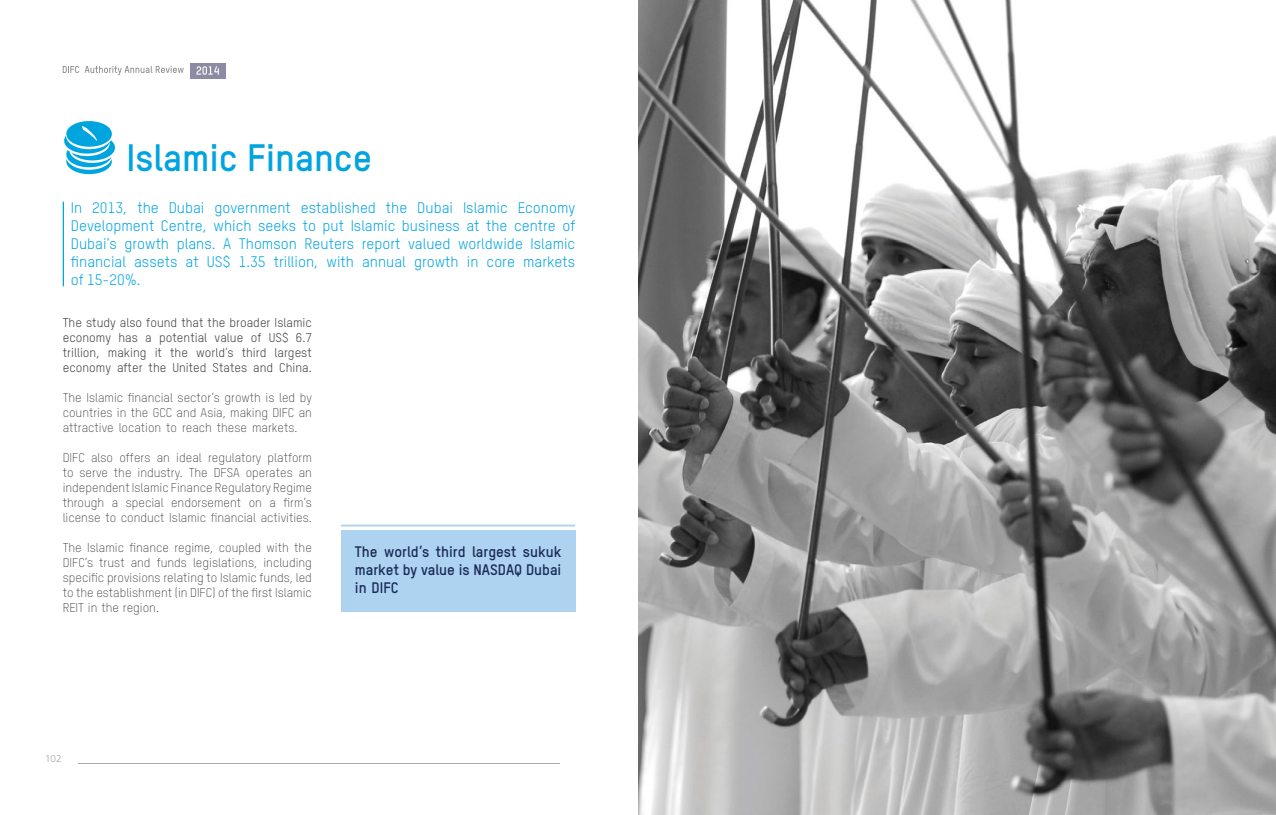
<style>
.page{position:relative;width:1276px;height:815px;background:#fff}
.page>*{position:absolute;margin:0;border:0;box-sizing:border-box;transform-origin:0 0}
.t1{font:700 37.5px "TSTAR";color:#00a4df}
.t2{font:15px/18px "TSTAR";color:#00a4df;text-align:justify}
.t3{font:700 15px/18px "TSTAR";color:#1b2b55;text-align:justify}
.t4{font:300 12.5px/15px "TSTAR";color:#414042;text-align:justify}
.t5{font:12.5px/15px "TSTAR";color:#414042;text-align:justify}
.t6{font:300 10px "Frutiger";color:#a7a9ac}
</style>
<div class="page">
<hr style="left:78px;top:764px;width:482px;height:1px;background:#a7abab">
<svg style="left:64px;top:121px;width:51px;height:54px"></svg>
<hr style="left:63px;top:202px;width:1px;height:84px;background:#00a4df">
<div style="left:341px;top:530px;width:234px;height:82px;background:#add3f0"></div>
<hr style="left:341px;top:525px;width:234px;height:1px;background:#add3f0">
<div style="left:190px;top:63px;width:35px;height:15px;background:#8d8ba3"></div>
<svg style="left:196px;top:66px;width:23px;height:9px"></svg>
<svg style="left:63px;top:66px;width:16px;height:7px"></svg>
<svg style="left:85px;top:66px;width:99px;height:9px"></svg>
<img style="left:638px;top:0;width:638px;height:815px">
<h1 class="t1" style="left:126px;top:135px;width:247px">Islamic Finance</h1>
<p class="t2" style="left:71px;top:199px;width:506px">In 2013, the Dubai government established the Dubai Islamic Economy Development Centre, which seeks to put Islamic business at the centre of Dubai’s growth plans. A Thomson Reuters report valued worldwide Islamic financial assets at US$ 1.35 trillion, with annual growth in core markets of 15-20%.</p>
<p class="t5" style="left:63px;top:315px;width:251px">The study also found that the broader Islamic economy has a potential value of US$ 6.7 trillion, making it the world’s third largest economy after the United States and China.</p>
<p class="t4" style="left:63px;top:390px;width:251px">The Islamic financial sector’s growth is led by countries in the GCC and Asia, making DIFC an attractive location to reach these markets.</p>
<p class="t4" style="left:63px;top:450px;width:251px">DIFC also offers an ideal regulatory platform to serve the industry. The DFSA operates an independent Islamic Finance Regulatory Regime through a special endorsement on a firm’s license to conduct Islamic financial activities.</p>
<p class="t4" style="left:63px;top:540px;width:251px">The Islamic finance regime, coupled with the DIFC’s trust and funds legislations, including specific provisions relating to Islamic funds, led to the establishment (in DIFC) of the first Islamic REIT in the region.</p>
<p class="t3" style="left:355px;top:543px;width:208px">The world’s third largest sukuk market by value is NASDAQ Dubai in DIFC</p>
<p class="t6" style="left:45px;top:753px;width:18px">102</p>
</div>
